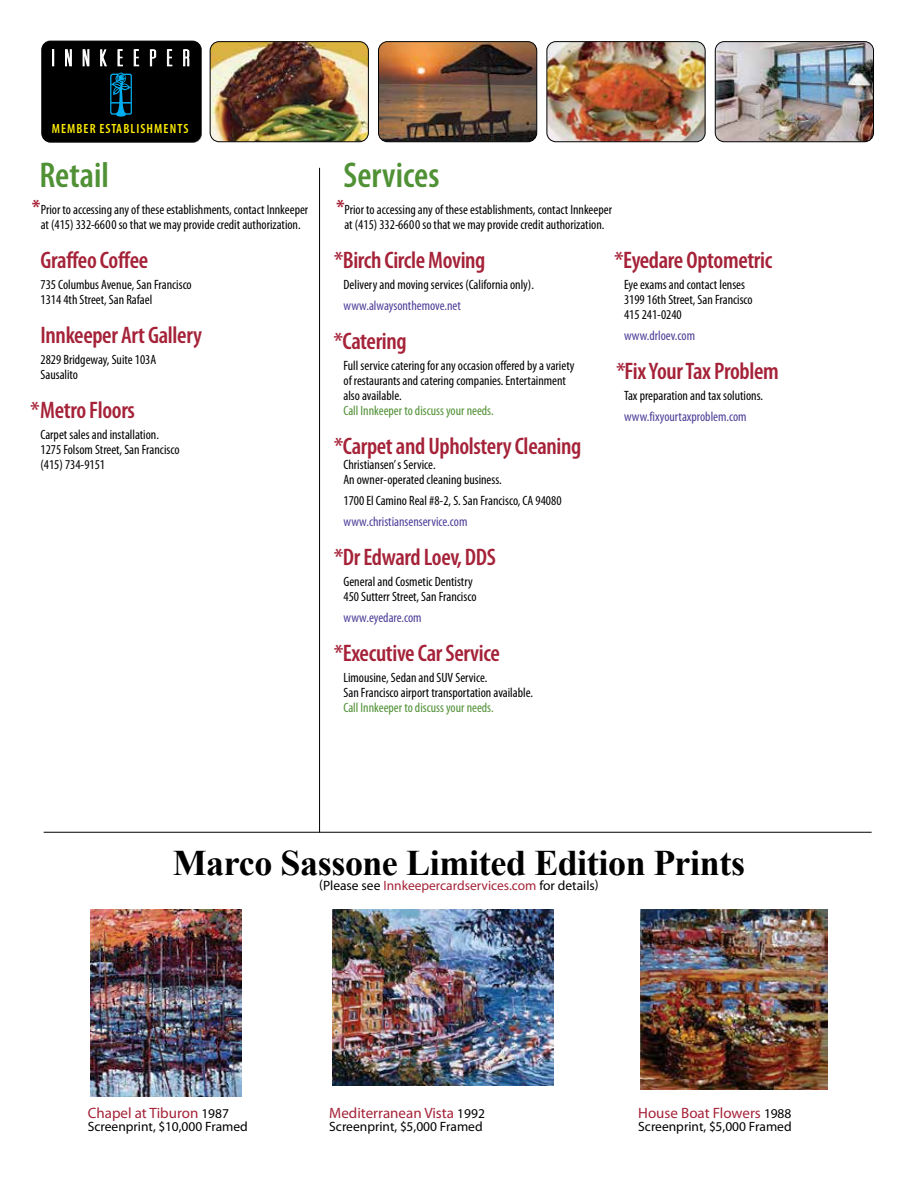
<style>
.page{position:relative;width:918px;height:1188px;background:#fff}
.page>*{position:absolute;margin:0;border:0;box-sizing:border-box;transform-origin:0 0}
.t1{font:700 36px "Times New Roman";letter-spacing:-.01em;color:#000}
.t2{font:600 condensed 36px "Myriad Pro";color:#519136}
.t3{font:600 condensed 24px "Myriad Pro";letter-spacing:-.015em;color:#a52238}
.t4{font:15px "Myriad Pro";color:#a52238}
.t5{font:condensed 13.5px/15px "Myriad Pro";color:#000}
.t6{font:condensed 13.5px "Myriad Pro";color:#4e3d97}
.t7{font:13.5px "Myriad Pro";color:#000}
.t8{font:condensed 13.5px "Myriad Pro";color:#519136}
.t9{font:13.5px "Myriad Pro";color:#a52238}
.t10{font:600 condensed 13.35px "Myriad Pro";letter-spacing:.08em;color:#ffef00}
.s1{font-weight:700;font-size:21px;color:#a52238}
.s2{color:#000}
.s3{font-size:13.5px;color:#000}
</style>
<div class="page">
<hr style="left:319px;top:168px;width:1px;height:664px;background:#000">
<hr style="left:44px;top:832px;width:828px;height:1px;background:#000">
<img style="left:210px;top:42px;width:158px;height:100px">
<img style="left:379px;top:42px;width:158px;height:100px">
<div style="left:42px;top:41px;width:159px;height:101px;background:#000;border-radius:9px"></div>
<div style="left:42px;top:41px;width:159px;height:101px;border:1px solid #000;border-radius:9px"></div>
<svg style="left:52px;top:50px;width:2px;height:16px"></svg>
<svg style="left:65px;top:49px;width:7px;height:17px"></svg>
<svg style="left:83px;top:49px;width:6px;height:17px"></svg>
<svg style="left:100px;top:50px;width:7px;height:16px"></svg>
<svg style="left:118px;top:50px;width:5px;height:16px"></svg>
<svg style="left:134px;top:50px;width:5px;height:16px"></svg>
<svg style="left:150px;top:50px;width:6px;height:16px"></svg>
<svg style="left:167px;top:50px;width:5px;height:16px"></svg>
<svg style="left:183px;top:50px;width:6px;height:16px"></svg>
<svg style="left:110px;top:73px;width:22px;height:44px"></svg>
<img style="left:715px;top:42px;width:159px;height:100px">
<img style="left:547px;top:42px;width:158px;height:100px">
<div style="left:210px;top:41px;width:159px;height:101px;border:1px solid #000;border-radius:9px"></div>
<div style="left:378px;top:41px;width:159px;height:101px;border:1px solid #000;border-radius:9px"></div>
<div style="left:547px;top:41px;width:158px;height:101px;border:1px solid #000;border-radius:9px"></div>
<div style="left:715px;top:41px;width:159px;height:101px;border:1px solid #000;border-radius:9px"></div>
<img style="left:90px;top:909px;width:151px;height:188px">
<img style="left:640px;top:909px;width:188px;height:180px">
<img style="left:332px;top:909px;width:221px;height:176px">
<p class="t10" style="left:52px;top:120px;width:138px">MEMBER ESTABLISHMENTS</p>
<h1 class="t2" style="left:39px;top:153px;width:71px">Retail</h1>
<p class="t5" style="left:32px;top:202px;width:278px;text-align:center"><span class="s1">*</span>Prior to accessing any of these establishments, contact Innkeeper at (415) 332-6600 so that we may provide credit authorization.</p>
<h2 class="t3" style="left:40px;top:245px;width:109px">Graffeo Coffee</h2>
<p class="t5" style="left:40px;top:277px;width:153px">735 Columbus Avenue, San Francisco<br>1314 4th Street, San Rafael</p>
<h2 class="t3" style="left:40px;top:320px;width:163px">Innkeeper Art Gallery</h2>
<p class="t5" style="left:40px;top:352px;width:117px">2829 Bridgeway, Suite 103A<br>Sausalito</p>
<h2 class="t3" style="left:30px;top:395px;width:106px">*Metro Floors</h2>
<p class="t5" style="left:40px;top:427px;width:141px">Carpet sales and installation.<br>1275 Folsom Street, San Francisco (415) 734-9151</p>
<h1 class="t2" style="left:344px;top:153px;width:98px">Services</h1>
<p class="t5" style="left:336px;top:202px;width:277px;text-align:center"><span class="s1">*</span>Prior to accessing any of these establishments, contact Innkeeper at (415) 332-6600 so that we may provide credit authorization.</p>
<h2 class="t3" style="left:334px;top:245px;width:153px">*Birch Circle Moving</h2>
<p class="t5" style="left:344px;top:277px;width:192px">Delivery and moving services (California only).</p>
<p class="t6" style="left:344px;top:297px;width:119px">www.alwaysonthemove.net</p>
<h2 class="t3" style="left:334px;top:326px;width:74px">*Catering</h2>
<p class="t5" style="left:344px;top:358px;width:233px">Full service catering for any occasion offered by a variety of restaurants and catering companies. Entertainment also available.</p>
<p class="t8" style="left:344px;top:402px;width:152px">Call Innkeeper to discuss your needs.</p>
<h2 class="t3" style="left:334px;top:431px;width:249px">*Carpet and Upholstery Cleaning</h2>
<p class="t5" style="left:344px;top:457px;width:160px">Christiansen’ s Service.<br>An owner-operated cleaning business.</p>
<p class="t5" style="left:344px;top:493px;width:220px">1700 El Camino Real #8-2, S. San Francisco, CA 94080</p>
<p class="t6" style="left:344px;top:513px;width:125px">www.christiansenservice.com</p>
<h2 class="t3" style="left:334px;top:542px;width:163px">*Dr Edward Loev, DDS</h2>
<p class="t5" style="left:343px;top:574px;width:135px">General and Cosmetic Dentistry<br>450 Sutterr Street, San Francisco</p>
<p class="t6" style="left:343px;top:609px;width:80px">www.eyedare.com</p>
<h2 class="t3" style="left:334px;top:638px;width:167px">*Executive Car Service</h2>
<p class="t5" style="left:343px;top:670px;width:191px">Limousine, Sedan and SUV Service.<br>San Francisco airport transportation available.</p>
<p class="t8" style="left:343px;top:699px;width:152px">Call Innkeeper to discuss your needs.</p>
<h2 class="t3" style="left:615px;top:245px;width:159px">*Eyedare Optometric</h2>
<p class="t5" style="left:624px;top:277px;width:130px">Eye exams and contact lenses<br>3199 16th Street, San Francisco<br>415 241-0240</p>
<p class="t6" style="left:624px;top:327px;width:73px">www.drloev.com</p>
<h2 class="t3" style="left:617px;top:356px;width:164px">*Fix Your Tax Problem</h2>
<p class="t5" style="left:624px;top:388px;width:141px">Tax preparation and tax solutions.</p>
<p class="t6" style="left:624px;top:408px;width:124px">www.fixyourtaxproblem.com</p>
<h1 class="t1" style="left:173px;top:838px;width:574px">Marco Sassone Limited Edition Prints</h1>
<p class="t9" style="left:319px;top:877px;width:281px"><span class="s2">(Please see</span> Innkeepercardservices.com <span class="s2">for details)</span></p>
<p class="t4" style="left:88px;top:1103px;width:143px">Chapel at Tiburon <span class="s3">1987</span></p>
<p class="t7" style="left:88px;top:1118px;width:162px">Screenprint, $10,000 Framed</p>
<p class="t4" style="left:329px;top:1103px;width:157px">Mediterranean Vista <span class="s3">1992</span></p>
<p class="t7" style="left:329px;top:1118px;width:155px">Screenprint, $5,000 Framed</p>
<p class="t4" style="left:638px;top:1103px;width:155px">House Boat Flowers <span class="s3">1988</span></p>
<p class="t7" style="left:638px;top:1118px;width:155px">Screenprint, $5,000 Framed</p>
</div>
